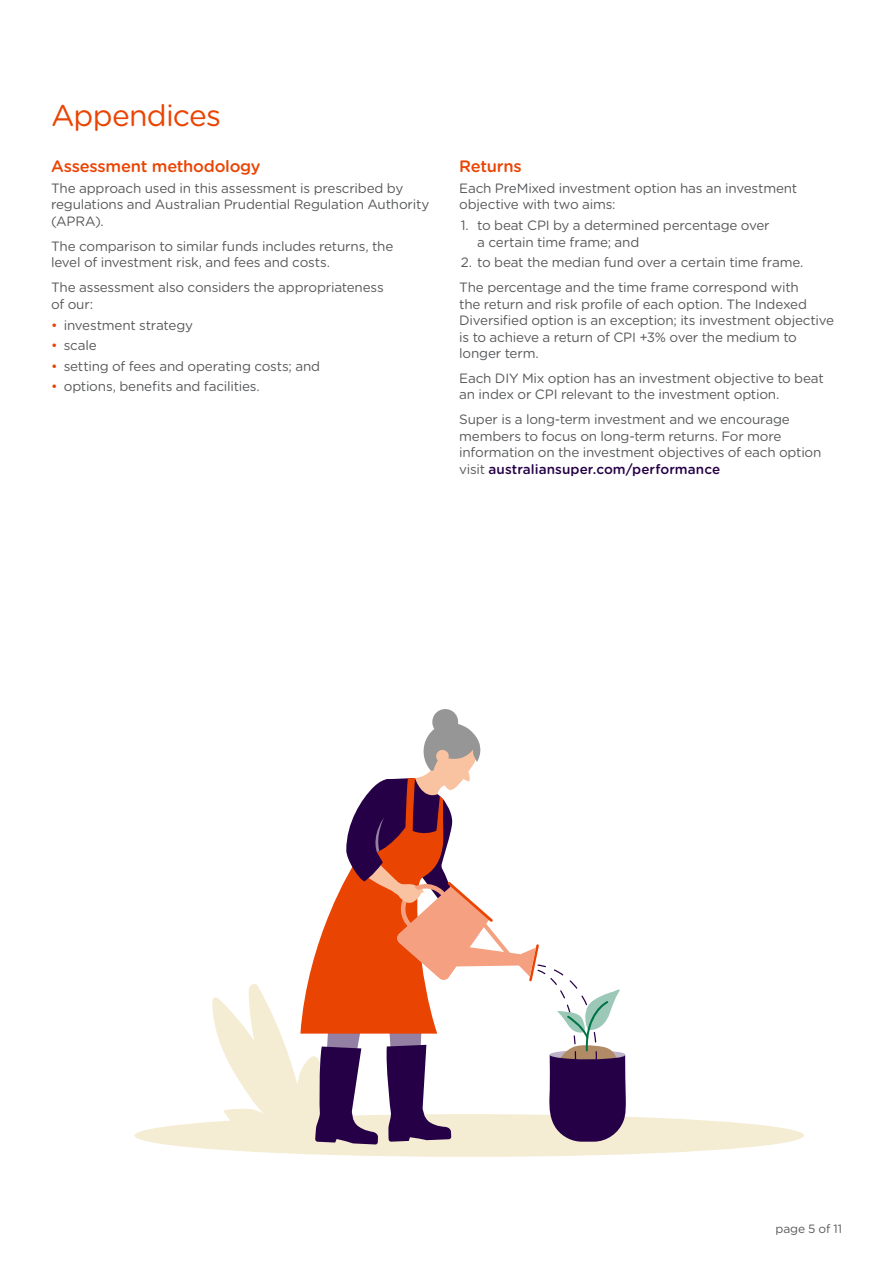
<style>
.page{position:relative;width:893px;height:1263px;background:#fff}
.page>*{position:absolute;margin:0;border:0;box-sizing:border-box;transform-origin:0 0}
.t1{font:30px "Gotham Rounded";letter-spacing:-.025em;color:#ea4403}
.t2{font:500 16.5px "Gotham Rounded";letter-spacing:-.015em;color:#ea4403}
.t3{font:13.5px/16.5px "Gotham Rounded";letter-spacing:-.015em;color:#58595b}
.t4{font:12px "Gotham Rounded";letter-spacing:-.01em;color:#58595b}
.s1{color:#ea4403}
.s2{font-weight:500;color:#260046}
</style>
<div class="page">
<div style="left:134px;top:1114px;width:670px;height:43px;background:#f4edd3;border-radius:50%"></div>
<svg style="left:212px;top:709px;width:414px;height:435px"></svg>
<h1 class="t1" style="left:51px;top:95px;width:172px">Appendices</h1>
<p class="t2" style="left:51px;top:154px;width:211px">Assessment methodology</p>
<p class="t3" style="left:51px;top:179px;width:380px">The approach used in this assessment is prescribed by regulations and Australian Prudential Regulation Authority (APRA).</p>
<p class="t3" style="left:51px;top:237px;width:344px">The comparison to similar funds includes returns, the level of investment risk, and fees and costs.</p>
<p class="t3" style="left:51px;top:279px;width:334px">The assessment also considers the appropriateness of our:</p>
<p class="t3" style="left:51px;top:316px;width:143px"><span class="s1">•</span> investment strategy</p>
<p class="t3" style="left:51px;top:337px;width:47px"><span class="s1">•</span> scale</p>
<p class="t3" style="left:51px;top:357px;width:271px"><span class="s1">•</span> setting of fees and operating costs; and</p>
<p class="t3" style="left:51px;top:378px;width:210px"><span class="s1">•</span> options, benefits and facilities.</p>
<p class="t2" style="left:459px;top:154px;width:64px">Returns</p>
<p class="t3" style="left:459px;top:179px;width:340px">Each PreMixed investment option has an investment objective with two aims:</p>
<p class="t3" style="left:477px;top:216px;width:294px;text-indent:-16px">1. to beat CPI by a determined percentage over a certain time frame; and</p>
<p class="t3" style="left:459px;top:250px;width:346px;line-height:24.8px">2. to beat the median fund over a certain time frame.<br>The percentage and the time frame correspond with</p>
<p class="t3" style="left:459px;top:295px;width:376px">the return and risk profile of each option. The Indexed Diversified option is an exception; its investment objective is to achieve a return of CPI +3% over the medium to longer term.</p>
<p class="t3" style="left:459px;top:369px;width:366px">Each DIY Mix option has an investment objective to beat an index or CPI relevant to the investment option.</p>
<p class="t3" style="left:459px;top:410px;width:364px">Super is a long-term investment and we encourage members to focus on long-term returns. For more information on the investment objectives of each option visit <span class="s2">australiansuper.com/performance</span></p>
<p class="t4" style="left:775px;top:1221px;width:68px">page 5 of 11</p>
</div>
